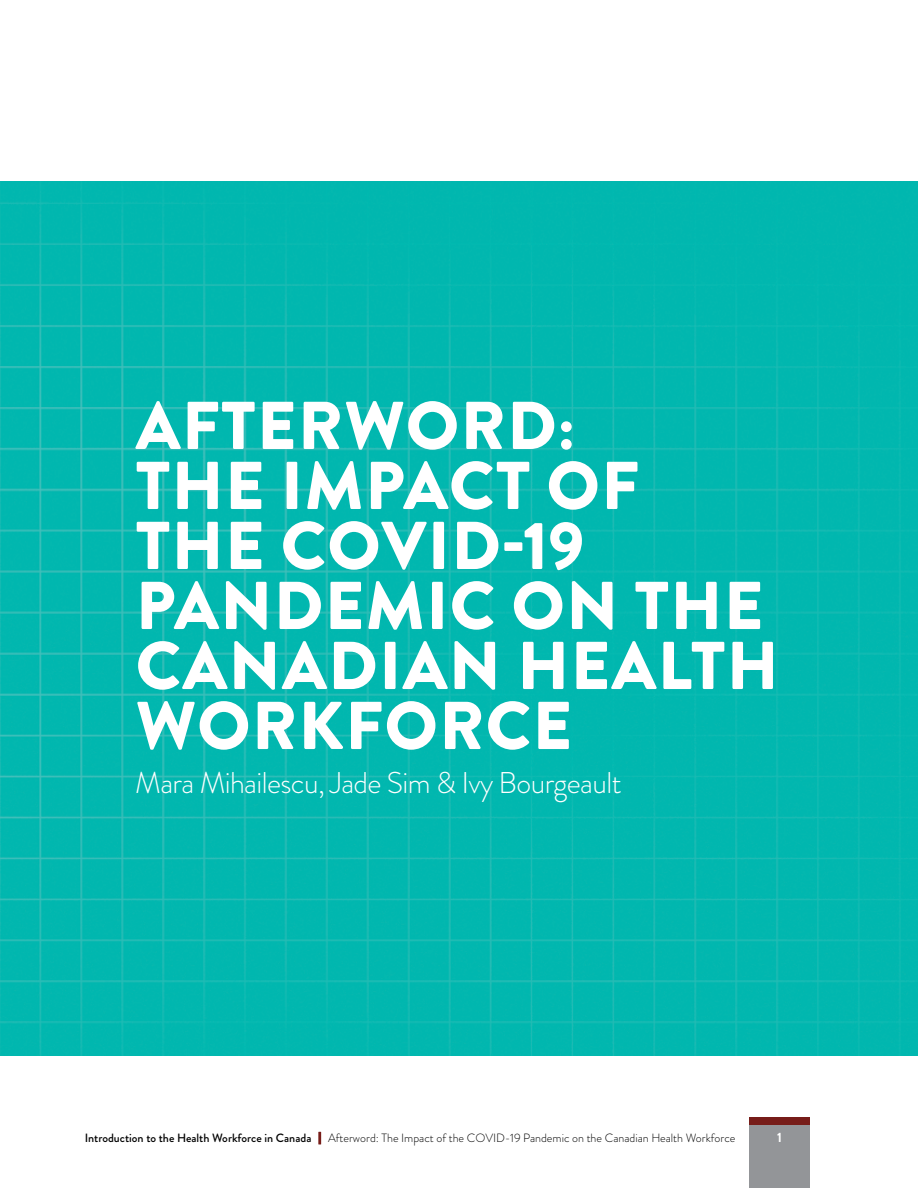
<style>
.page{position:relative;width:918px;height:1188px;background:#fff}
.page>*{position:absolute;margin:0;border:0;box-sizing:border-box;transform-origin:0 0}
.t1{font:900 67.5px/60px "Brandon Grotesque";letter-spacing:.02em;color:#fff}
.t2{font:300 30px "Brandon Grotesque";letter-spacing:-.02em;color:#fff}
.t3{font:700 13.5px "Brandon Grotesque";color:#fff}
.t4{font:300 12px "Brandon Grotesque";color:#000}
.s1{font-weight:500}
.s2{font-weight:500;color:#771d19}
</style>
<div class="page">
<div style="left:749px;top:1124px;width:61px;height:64px;background:#939598"></div>
<div style="left:749px;top:1117px;width:61px;height:7px;background:#771d19"></div>
<img style="left:0;top:181px;width:918px;height:875px">
<h1 class="t1" style="left:136px;top:397px;width:645px">AFTERWORD:<br>THE IMPACT OF<br>THE COVID-19<br>PANDEMIC ON THE<br>CANADIAN HEALTH<br>WORKFORCE</h1>
<h2 class="t2" style="left:135px;top:762px;width:488px">Mara Mihailescu, Jade Sim &amp; Ivy Bourgeault</h2>
<p class="t4" style="left:85px;top:1130px;width:652px"><span class="s1">Introduction to the Health Workforce in Canada</span> <span class="s2">|</span> Afterword: The Impact of the COVID-19 Pandemic on the Canadian Health Workforce</p>
<p class="t3" style="left:777px;top:1128px;width:6px">1</p>
</div>
